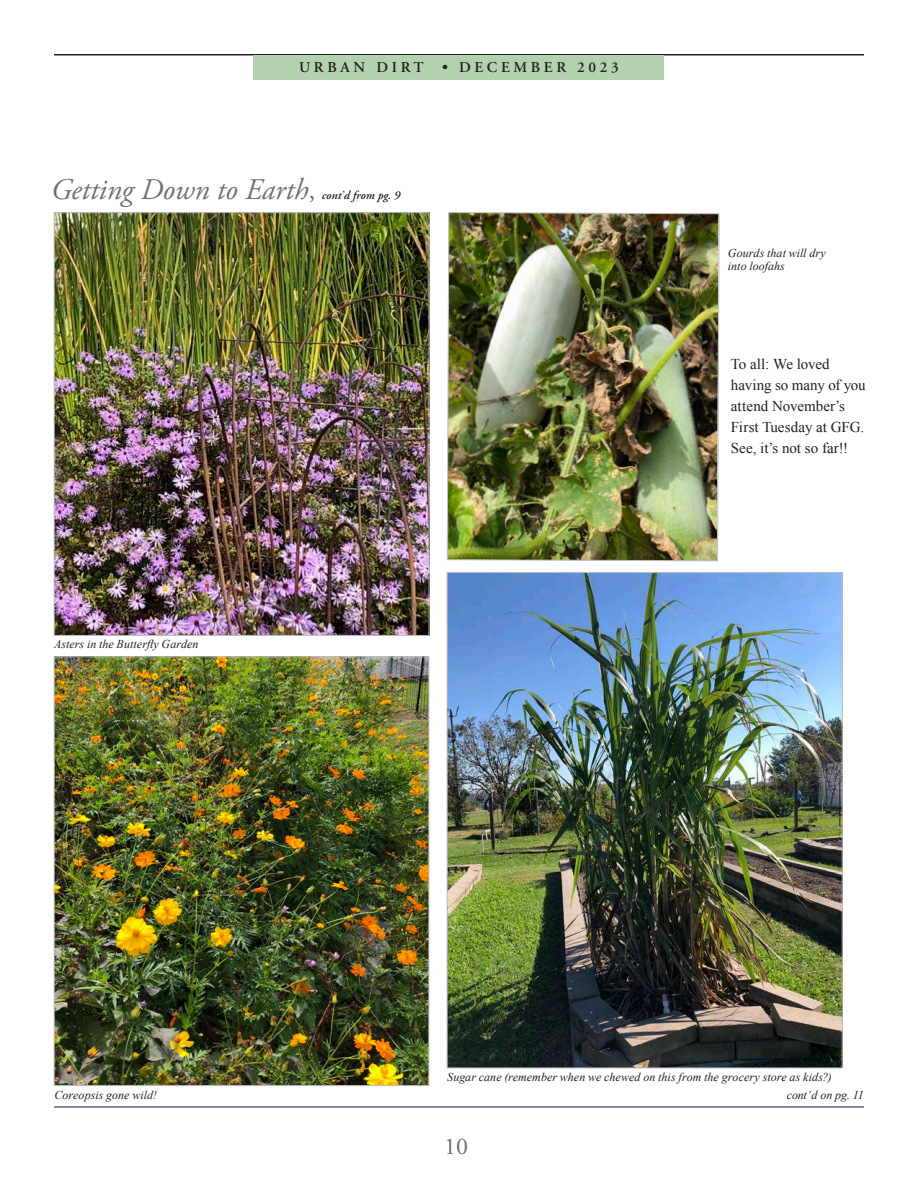
<style>
.page{position:relative;width:918px;height:1188px;background:#fff}
.page>*{position:absolute;margin:0;border:0;box-sizing:border-box;transform-origin:0 0}
.Headline_36_color{font:italic 30px "Adobe Garamond Pro";color:#717074}
.t1{font:24px "Adobe Garamond Pro";color:#6c6d70}
.Body1{font:15px/21px "Times New Roman";color:#231f20}
.t2{font:600 15px "Adobe Garamond Pro";letter-spacing:.245em;color:#231f20}
.Body1-2{font:italic 12px/13.5px "Times New Roman";letter-spacing:.005em;color:#231f20}
.Headline_36_color-2{font:italic 600 12px "Adobe Garamond Pro";color:#231f20}
.Headline_36_color-3{font:italic 12px "Times New Roman";letter-spacing:-.02em;color:#231f20}
.s1{font-style:normal;font-size:27px}
.s2{font-family:"Times";font-weight:400}
</style>
<div class="page">
<hr style="left:54px;top:1106px;width:810px;height:2px;background:#5e6481">
<hr style="left:54px;top:54px;width:810px;height:2px;background:#231f20">
<div style="left:254px;top:55px;width:410px;height:25px;background:#b2d2ad"></div>
<img style="left:56px;top:214px;width:371px;height:420px">
<div style="left:54px;top:212px;width:375px;height:424px;border:1px solid #bcbdc0"></div>
<img style="left:56px;top:659px;width:371px;height:425px">
<img style="left:449px;top:574px;width:391px;height:492px">
<img style="left:447px;top:212px;width:272px;height:349px">
<p class="t2" style="left:299px;top:59px;width:321px">URBAN DIRT • DECEMBER 2023</p>
<p class="Headline_36_color" style="left:51px;top:171px;width:266px">Getting Down to Earth<span class="s1">,</span></p>
<p class="Headline_36_color-2" style="left:322px;top:188px;width:80px">cont<span class="s2">’</span>d from pg. 9</p>
<p class="Body1-2" style="left:54px;top:637px;width:146px">Asters in the Butterfly Garden</p>
<p class="Body1-2" style="left:728px;top:246px;width:99px">Gourds that will dry into loofahs</p>
<p class="Body1" style="left:731px;top:353px;width:136px">To all: We loved having so many of you attend November’s<br>First Tuesday at GFG.<br>See, it’s not so far!!</p>
<p class="Body1-2" style="left:54px;top:1088px;width:104px">Coreopsis gone wild!</p>
<p class="Body1-2" style="left:447px;top:1070px;width:386px">Sugar cane (remember when we chewed on this from the grocery store as kids?)</p>
<h2 class="t1" style="left:444px;top:1132px;width:25px">10</h2>
<p class="Headline_36_color-3" style="left:787px;top:1087px;width:78px">cont’d on pg. 11</p>
</div>
